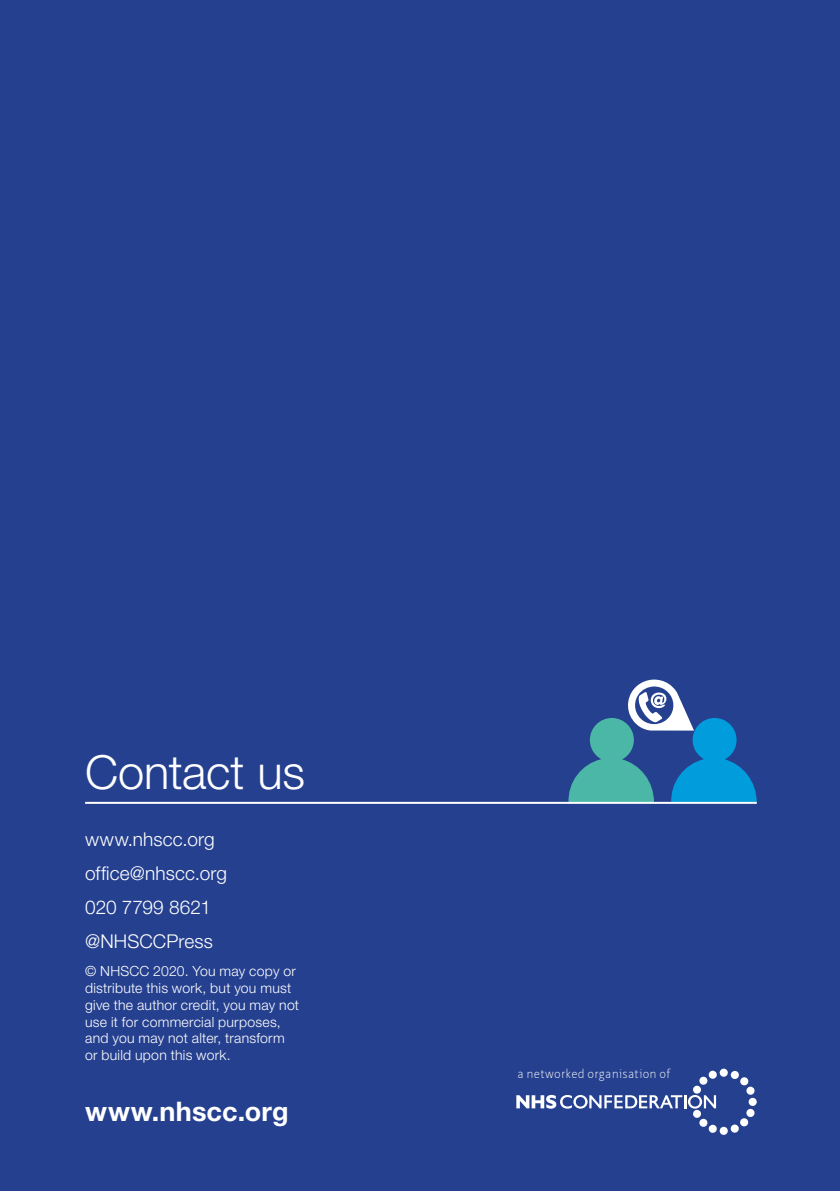
<style>
.page{position:relative;width:840px;height:1191px;background:#fff}
.page>*{position:absolute;margin:0;border:0;box-sizing:border-box;transform-origin:0 0}
.t1{font:300 47px "Helvetica Neue LT Std";letter-spacing:-.005em;color:#fff}
.t2{font:700 27px "Helvetica Neue LT Std";color:#fff}
.t3{font:300 19px/34.2px "Helvetica Neue LT Std";letter-spacing:.005em;color:#fff}
.t4{font:300 14px/16.8px "Helvetica Neue LT Std";letter-spacing:.02em;color:#fff}
.t5{font:100 12.2px "Neue Sans";letter-spacing:.02em;color:#fff}
</style>
<div class="page">
<hr style="left:839px;top:0;width:1px;height:1191px;background:#000">
<div style="left:0;top:0;width:839px;height:1191px;background:#25408f"></div>
<hr style="left:85px;top:802px;width:671px;height:2px;background:#fff">
<div style="left:719px;top:1068px;width:8px;height:8px;background:#fff;border-radius:50%"></div>
<svg style="left:729px;top:1071px;width:27px;height:62px"></svg>
<svg style="left:719px;top:1126px;width:8px;height:8px"></svg>
<svg style="left:516px;top:1070px;width:200px;height:63px;background:#3e569c"></svg>
<svg style="left:567px;top:679px;width:189px;height:123px;background:#3576aa"></svg>
<h1 class="t1" style="left:85px;top:743px;width:221px">Contact us</h1>
<h3 class="t3" style="left:85px;top:821px;width:143px">www.nhscc.org office@nhscc.org<br>020 7799 8621 @NHSCCPress</h3>
<p class="t4" style="left:85px;top:962px;width:215px">© NHSCC 2020. You may copy or distribute this work, but you must give the author credit, you may not use it for commercial purposes, and you may not alter, transform or build upon this work.</p>
<h2 class="t2" style="left:85px;top:1094px;width:205px">www.nhscc.org</h2>
<p class="t5" style="left:517px;top:1066px;width:154px">a networked organisation of</p>
</div>
